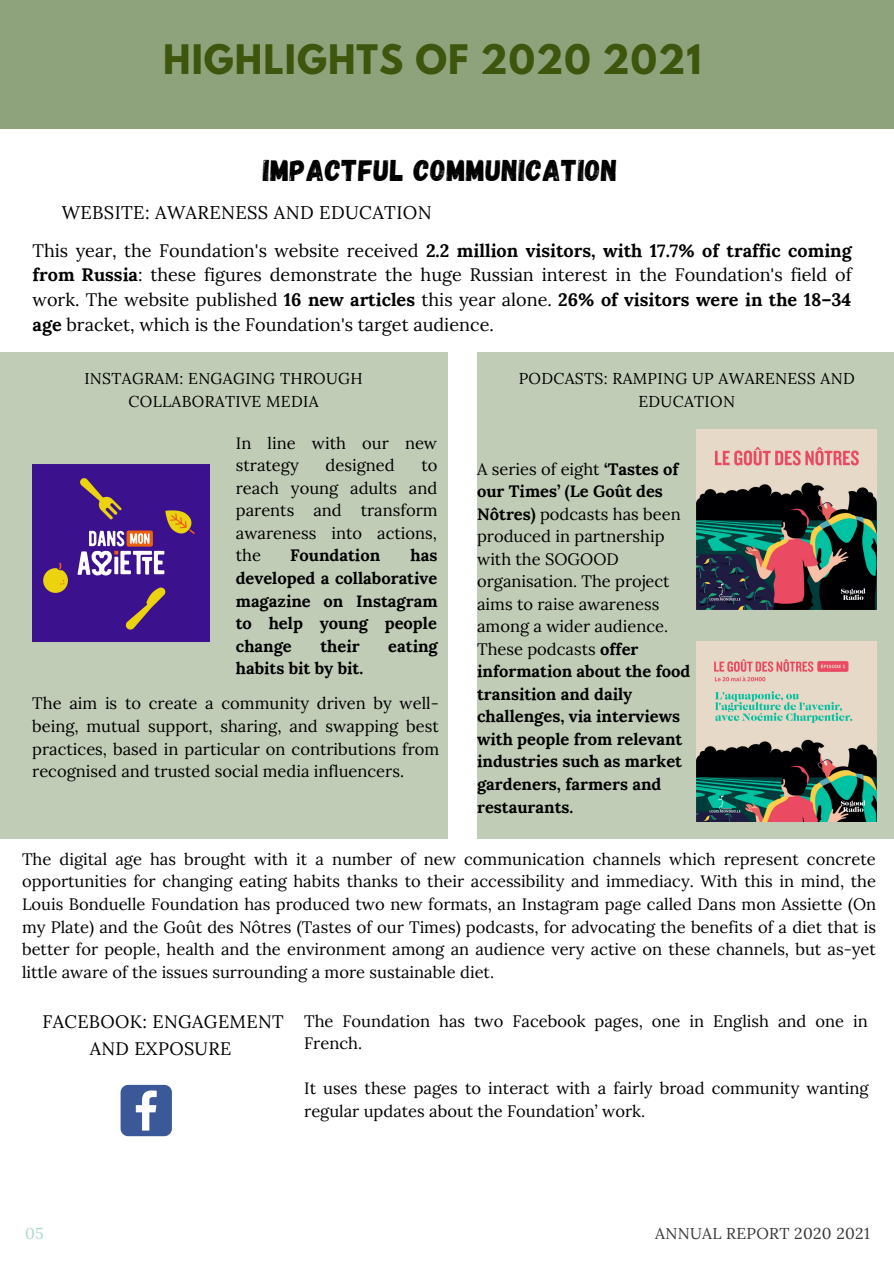
<style>
.page{position:relative;width:894px;height:1264px;background:#fff}
.page>*{position:absolute;margin:0;border:0;box-sizing:border-box;transform-origin:0 0}
.t1{font:700 36px "League Spartan";letter-spacing:.03em;color:#3d550c}
.t2{font:30px "Gagalin";letter-spacing:.02em;color:#000}
.t3{font:18.3px "Lora";letter-spacing:.02em;color:#000}
.t4{font:18px/24.8px "Lora";color:#000;text-align:justify}
.t5{font:18px/27px "Lora";letter-spacing:.02em;color:#000;text-align:center}
.t6{font:16.5px/22.5px "Lora";color:#000}
.t7{font:700 16.5px/22.5px "Lora";color:#000;text-align:justify}
.t8{font:15.75px/23.7px "Lora";letter-spacing:.02em;color:#000;text-align:center}
.t9{font:15.75px "Lora";letter-spacing:.02em;color:#383838}
.t10{font:15.75px "Lora";color:#add9d2}
.s1{font-weight:700}
.s2{font-weight:400}
</style>
<div class="page">
<div style="left:0;top:0;width:893px;height:129px;background:#8ea37c"></div>
<div style="left:0;top:352px;width:447px;height:486px;background:#c1ccb7"></div>
<div style="left:477px;top:352px;width:416px;height:486px;background:#c1ccb7"></div>
<img style="left:32px;top:465px;width:177px;height:176px">
<img style="left:696px;top:429px;width:180px;height:180px">
<img style="left:696px;top:641px;width:180px;height:180px">
<svg style="left:120px;top:1084px;width:52px;height:52px"></svg>
<p class="t1" style="left:163px;top:42px;width:539px">HIGHLIGHTS OF 2020 2021</p>
<p class="t2" style="left:263px;top:151px;width:356px">IMPACTFUL COMMUNICATION</p>
<p class="t3" style="left:62px;top:201px;width:371px">WEBSITE: AWARENESS AND EDUCATION</p>
<p class="t4" style="left:33px;top:237px;width:820px">This year, the Foundation's website received <span class="s1">2.2 million visitors, with 17.7% of traffic coming from Russia</span>: these figures demonstrate the huge Russian interest in the Foundation's field of work. The website published <span class="s1">16 new articles</span> this year alone. <span class="s1">26% of visitors were in the 18–34 age</span> bracket, which is the Foundation's target audience.</p>
<p class="t8" style="left:84px;top:366px;width:280px">INSTAGRAM: ENGAGING THROUGH<br>COLLABORATIVE MEDIA</p>
<p class="t8" style="left:518px;top:366px;width:337px">PODCASTS: RAMPING UP AWARENESS AND<br>EDUCATION</p>
<p class="t6" style="left:236px;top:431px;width:203px">In line with our new strategy</p>
<p class="t6" style="left:325px;top:454px;width:71px">designed</p>
<p class="t6" style="left:236px;top:454px;width:203px;text-align:justify;text-indent:186px">to reach young adults and parents and transform awareness into actions, the</p>
<p class="t7" style="left:290px;top:544px;width:91px">Foundation</p>
<p class="t7" style="left:236px;top:544px;width:203px;text-indent:175px">has developed a collaborative magazine on Instagram to help young people change</p>
<p class="t7" style="left:320px;top:634px;width:41px">their</p>
<p class="t7" style="left:388px;top:634px;width:51px">eating</p>
<p class="t7" style="left:236px;top:657px;width:129px">habits bit by bit.</p>
<p class="t6" style="left:32px;top:692px;width:408px;text-align:justify">The aim is to create a community driven by well&shy;being, mutual support, sharing, and swapping best practices, based in particular on contributions from recognised and trusted social media influencers.</p>
<p class="t6" style="left:477px;top:457px;width:205px">A series of eight <span class="s1">‘Tastes of our Times’ (Le Goût des<br>Nôtres)</span> podcasts has been produced in partnership with the SOGOOD organisation. The project aims to raise awareness among a wider audience.</p>
<p class="t7" style="left:477px;top:637px;width:215px;text-align:left"><span class="s2">These podcasts</span> offer information about the food transition and daily challenges, via interviews with people from relevant industries such as market gardeners, farmers and restaurants.</p>
<p class="t6" style="left:22px;top:847px;width:855px;text-align:justify">The digital age has brought with it a number of new communication channels which represent concrete opportunities for changing eating habits thanks to their accessibility and immediacy. With this in mind, the Louis Bonduelle Foundation has produced two new formats, an Instagram page called Dans mon Assiette (On my Plate) and the Goût des Nôtres (Tastes of our Times) podcasts, for advocating the benefits of a diet that is better for people, health and the environment among an audience very active on these channels, but as-yet little aware of the issues surrounding a more sustainable diet.</p>
<p class="t5" style="left:43px;top:1008px;width:242px">FACEBOOK: ENGAGEMENT<br>AND EXPOSURE</p>
<p class="t6" style="left:304px;top:1009px;width:565px">The Foundation has two Facebook pages, one in English and one in<br>French.</p>
<p class="t6" style="left:304px;top:1076px;width:565px">It uses these pages to interact with a fairly broad community wanting regular updates about the Foundation’ work.</p>
<p class="t10" style="left:25px;top:1222px;width:20px">05</p>
<p class="t9" style="left:655px;top:1222px;width:216px">ANNUAL REPORT 2020 2021</p>
</div>
